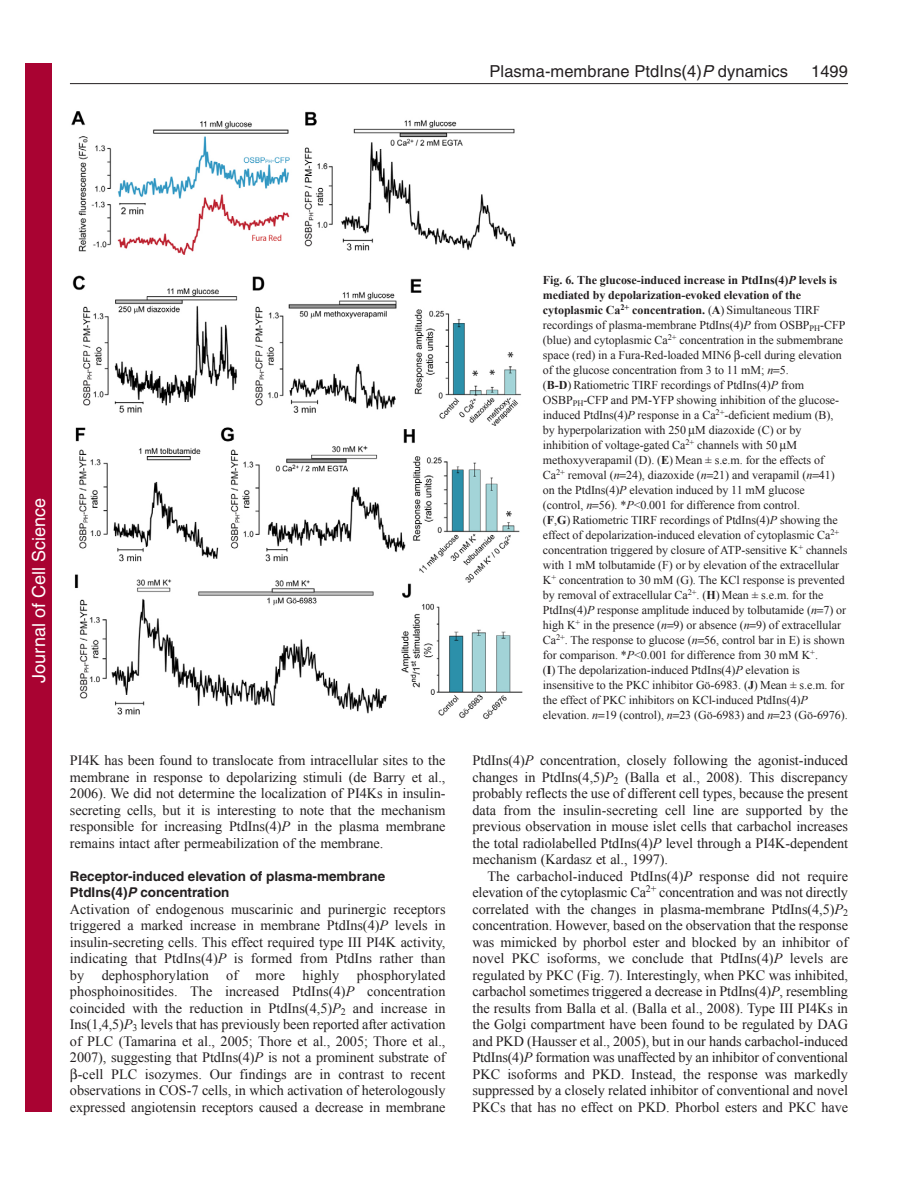
<style>
.page{position:relative;width:918px;height:1188px;background:#fff}
.page>*{position:absolute;margin:0;border:0;box-sizing:border-box;transform-origin:0 0}
.t1{font:18px "Helvetica";color:#fff}
.t2{font:16.5px "Helvetica";letter-spacing:.005em;color:#231f20}
.t3{font:14.25px/16.5px "Times New Roman";letter-spacing:-.005em;color:#231f20;text-align:justify}
.t4{font:700 13.5px/16.5px "Helvetica";color:#231f20}
.t5{font:12px/15px "Times New Roman";letter-spacing:-.005em;color:#231f20}
.s1{font-style:italic}
.s2{font-weight:700}
.s3{font-weight:700;font-style:italic}
</style>
<div class="page">
<hr style="left:70px;top:83px;width:778px;height:1px;background:#231f20">
<img style="left:71px;top:111px;width:452px;height:608px">
<div style="left:26px;top:64px;width:26px;height:1048px;background:#a90332"></div>
<p class="t2" style="left:490px;top:65px;width:300px">Plasma-membrane PtdIns(4)<span class="s1">P</span>dynamics</p>
<p class="t2" style="left:811px;top:65px;width:38px">1499</p>
<p class="t1" style="left:28px;top:683px;width:186px;rotate:-90deg">Journal of Cell Science</p>
<p class="t3" style="left:70px;top:752px;width:377px">PI4K has been found to translocate from intracellular sites to the membrane in response to depolarizing stimuli (de Barry et al., 2006). We did not determine the localization of PI4Ks in insulin&shy;secreting cells, but it is interesting to note that the mechanism responsible for increasing PtdIns(4)<span class="s1">P</span> in the plasma membrane remains intact after permeabilization of the membrane.</p>
<p class="t4" style="left:70px;top:869px;width:317px">Receptor-induced elevation of plasma-membrane<br>PtdIns(4)<span class="s1">P</span>concentration</p>
<p class="t3" style="left:70px;top:900px;width:377px;text-align:center">Activation of endogenous muscarinic and purinergic receptors triggered a marked increase in membrane PtdIns(4)<span class="s1">P</span> levels in insulin-secreting cells. This effect required type III PI4K activity, indicating that PtdIns(4)<span class="s1">P</span> is formed from PtdIns rather than by dephosphorylation of more highly phosphorylated phosphoinositides. The increased PtdIns(4)<span class="s1">P</span> concentration coincided with the reduction in PtdIns(4,5)<span class="s1">P</span><sub>2</sub> and increase in Ins(1,4,5)<span class="s1">P</span><sub>3</sub> levels that has previously been reported after activation of PLC (Tamarina et al., 2005; Thore et al., 2005; Thore et al., 2007), suggesting that PtdIns(4)<span class="s1">P</span> is not a prominent substrate of -cell PLC isozymes. Our findings are in contrast to recent observations in COS-7 cells, in which activation of heterologously expressed angiotensin receptors caused a decrease in membrane</p>
<p class="t5" style="left:543px;top:273px;width:306px"><span class="s2">Fig. 6. The glucose-induced increase in PtdIns(4)</span><span class="s3">P</span> <span class="s2">levels is mediated by depolarization-evoked elevation of the cytoplasmic Ca</span><sup>2+</sup> <span class="s2">concentration.</span> (<span class="s2">A</span>) Simultaneous TIRF recordings of plasma-membrane PtdIns(4)<span class="s1">P</span> from OSBP<sub>PH</sub>-CFP (blue) and cytoplasmic Ca<sup>2+</sup> concentration in the submembrane space (red) in a Fura-Red-loaded MIN6 -cell during elevation of the glucose concentration from 3 to 11 mM; <span class="s1">n</span> 5.<br>(<span class="s2">B-D</span>) Ratiometric TIRF recordings of PtdIns(4)<span class="s1">P</span> from OSBP<sub>PH</sub>-CFP and PM-YFP showing inhibition of the glucose&shy;induced PtdIns(4)<span class="s1">P</span> response in a Ca<sup>2+</sup>-deficient medium (B), by hyperpolarization with 250 M diazoxide (C) or by inhibition of voltage-gated Ca<sup>2+</sup> channels with 50 M methoxyverapamil (D). (<span class="s2">E</span>) Mean ± s.e.m. for the effects of Ca<sup>2+</sup> removal (<span class="s1">n</span> 24), diazoxide (<span class="s1">n</span> 21) and verapamil (<span class="s1">n</span> 41) on the PtdIns(4)<span class="s1">P</span> elevation induced by 11 mM glucose (control, <span class="s1">n</span> 56). *<span class="s1">P</span>&lt;0.001 for difference from control.<br>(<span class="s2">F</span>,<span class="s2">G</span>) Ratiometric TIRF recordings of PtdIns(4)<span class="s1">P</span> showing the effect of depolarization-induced elevation of cytoplasmic Ca<sup>2+ </sup>concentration triggered by closure of ATP-sensitive K<sup>+</sup> channels with 1 mM tolbutamide (F) or by elevation of the extracellular K<sup>+</sup> concentration to 30 mM (G). The KCl response is prevented by removal of extracellular Ca<sup>2+</sup>. (<span class="s2">H</span>) Mean ± s.e.m. for the PtdIns(4)<span class="s1">P</span> response amplitude induced by tolbutamide (<span class="s1">n</span> 7) or high K<sup>+</sup> in the presence (<span class="s1">n</span> 9) or absence (<span class="s1">n</span> 9) of extracellular Ca<sup>2+</sup>. The response to glucose (<span class="s1">n</span> 56, control bar in E) is shown for comparison. *<span class="s1">P</span>&lt;0.001 for difference from 30 mM K<sup>+</sup>.<br>(<span class="s2">I</span>) The depolarization-induced PtdIns(4)<span class="s1">P</span> elevation is insensitive to the PKC inhibitor Gö-6983. (<span class="s2">J</span>) Mean ± s.e.m. for the effect of PKC inhibitors on KCl-induced PtdIns(4)<span class="s1">P </span>elevation. <span class="s1">n</span> 19 (control), <span class="s1">n</span> 23 (Gö-6983) and <span class="s1">n</span> 23 (Gö-6976).</p>
<p class="t3" style="left:472px;top:752px;width:377px">PtdIns(4)<span class="s1">P</span> concentration, closely following the agonist-induced changes in PtdIns(4,5)<span class="s1">P</span><sub>2</sub> (Balla et al., 2008). This discrepancy probably reflects the use of different cell types, because the present data from the insulin-secreting cell line are supported by the previous observation in mouse islet cells that carbachol increases the total radiolabelled PtdIns(4)<span class="s1">P</span> level through a PI4K-dependent mechanism (Kardasz et al., 1997).</p>
<p class="t3" style="left:472px;top:867px;width:377px;text-indent:15px">The carbachol-induced PtdIns(4)<span class="s1">P</span> response did not require elevation of the cytoplasmic Ca<sup>2+</sup> concentration and was not directly correlated with the changes in plasma-membrane PtdIns(4,5)<span class="s1">P</span><sub>2 </sub>concentration. However, based on the observation that the response was mimicked by phorbol ester and blocked by an inhibitor of novel PKC isoforms, we conclude that PtdIns(4)<span class="s1">P</span> levels are regulated by PKC (Fig. 7). Interestingly, when PKC was inhibited, carbachol sometimes triggered a decrease in PtdIns(4)<span class="s1">P</span>, resembling the results from Balla et al. (Balla et al., 2008). Type III PI4Ks in the Golgi compartment have been found to be regulated by DAG and PKD (Hausser et al., 2005), but in our hands carbachol-induced PtdIns(4)<span class="s1">P</span> formation was unaffected by an inhibitor of conventional PKC isoforms and PKD. Instead, the response was markedly suppressed by a closely related inhibitor of conventional and novel PKCs that has no effect on PKD. Phorbol esters and PKC have</p>
</div>
